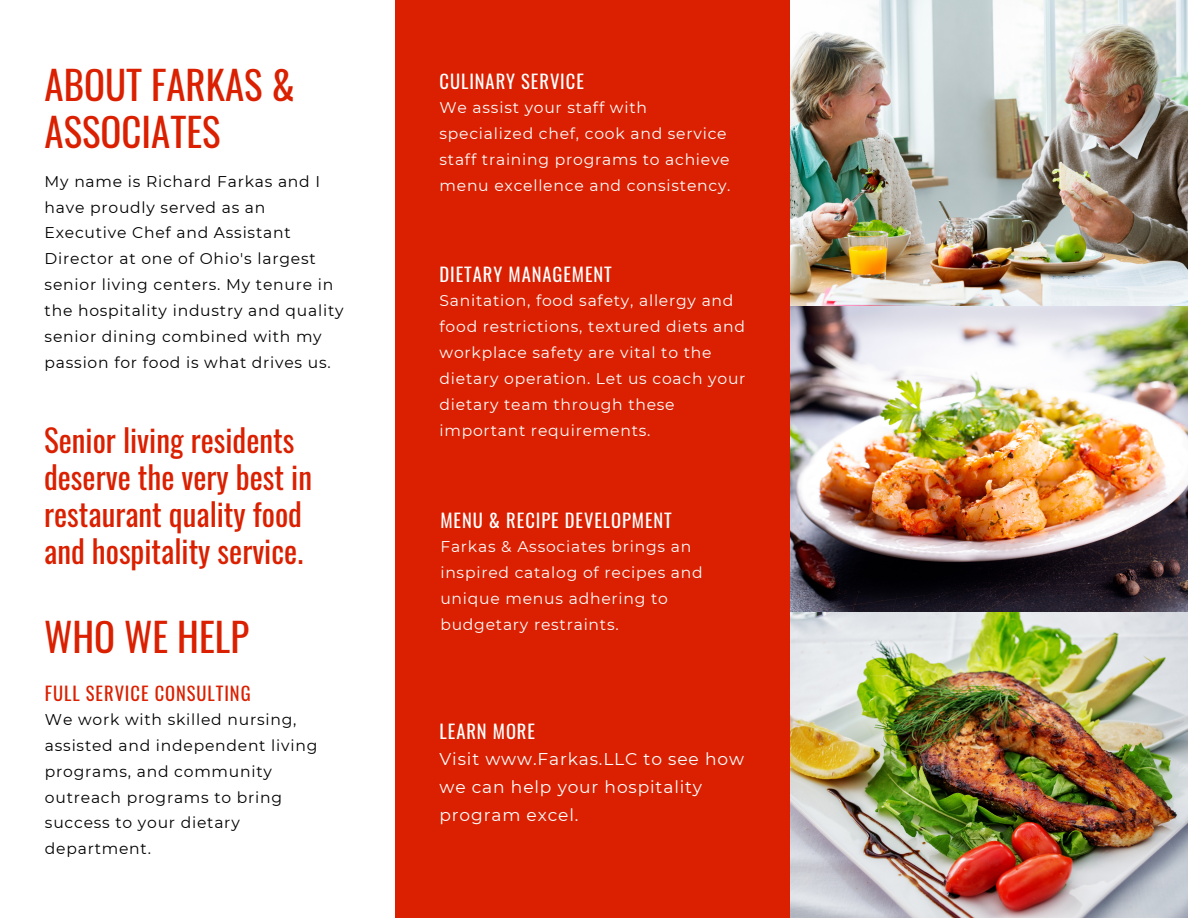
<style>
.page{position:relative;width:1188px;height:918px;background:#fff}
.page>*{position:absolute;margin:0;border:0;box-sizing:border-box;transform-origin:0 0}
.t1{font:38.85px/46.2px "Oswald";color:#da2000}
.t2{font:31.2px/37.2px "Oswald";color:#da2000}
.t3{font:18.6px "Oswald";letter-spacing:.05em;color:#fff}
.t4{font:18.6px "Oswald";letter-spacing:.05em;color:#da2000}
.t5{font:17.1px/28.2px "Montserrat";letter-spacing:.05em;color:#fff}
.t6{font:15.6px/25.8px "Montserrat";letter-spacing:.05em;color:#fff}
.t7{font:15.6px/25.8px "Montserrat";letter-spacing:.05em;color:#000}
</style>
<div class="page">
<div style="left:396px;top:0;width:395px;height:918px;background:#da2000"></div>
<img style="left:791px;top:0;width:397px;height:918px">
<p class="t1" style="left:45px;top:61px;width:252px">ABOUT FARKAS &amp;<br>ASSOCIATES</p>
<p class="t7" style="left:45px;top:168px;width:300px">My name is Richard Farkas and I have proudly served as an<br>Executive Chef and Assistant<br>Director at one of Ohio's largest senior living centers. My tenure in the hospitality industry and quality senior dining combined with my passion for food is what drives us.</p>
<p class="t2" style="left:44px;top:420px;width:269px">Senior living residents deserve the very best in restaurant quality food</p>
<p class="t2" style="left:44px;top:532px;width:261px">and hospitality service.</p>
<p class="t1" style="left:44px;top:613px;width:206px">WHO WE HELP</p>
<p class="t4" style="left:45px;top:679px;width:207px">FULL SERVICE CONSULTING</p>
<p class="t7" style="left:45px;top:706px;width:274px">We work with skilled nursing, assisted and independent living programs, and community outreach programs to bring success to your dietary department.</p>
<p class="t3" style="left:440px;top:67px;width:146px">CULINARY SERVICE</p>
<p class="t6" style="left:440px;top:95px;width:292px">We assist your staff with specialized chef, cook and service staff training programs to achieve menu excellence and consistency.</p>
<p class="t3" style="left:440px;top:260px;width:174px">DIETARY MANAGEMENT</p>
<p class="t6" style="left:440px;top:288px;width:307px">Sanitation, food safety, allergy and food restrictions, textured diets and workplace safety are vital to the dietary operation. Let us coach your dietary team through these important requirements.</p>
<p class="t3" style="left:440px;top:506px;width:233px">MENU &amp; RECIPE DEVELOPMENT</p>
<p class="t6" style="left:440px;top:534px;width:264px">Farkas &amp; Associates brings an inspired catalog of recipes and unique menus adhering to budgetary restraints.</p>
<p class="t3" style="left:440px;top:716px;width:97px">LEARN MORE</p>
<p class="t5" style="left:440px;top:744px;width:306px">Visit www.Farkas.LLC to see how we can help your hospitality program excel.</p>
</div>
